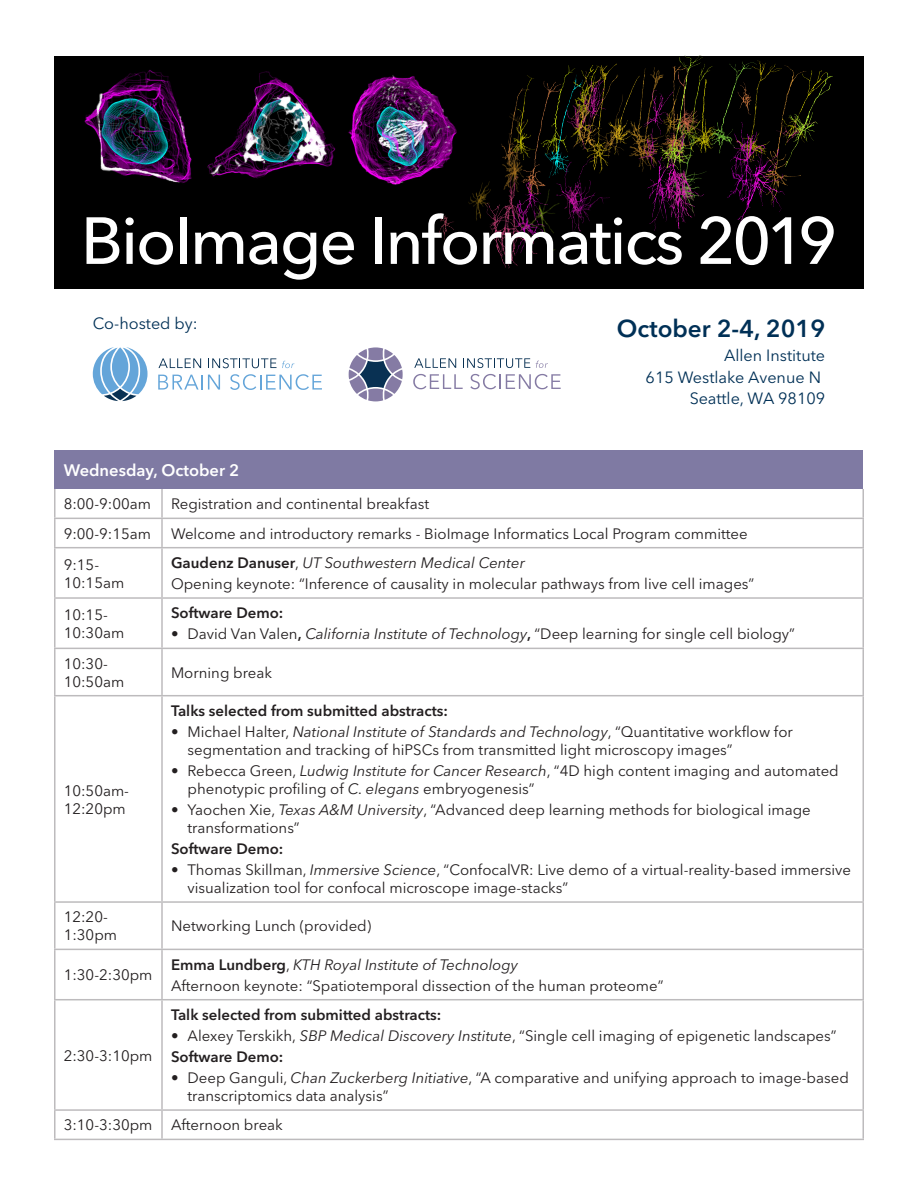
<style>
.page{position:relative;width:918px;height:1188px;background:#fff}
.page>*{position:absolute;margin:0;border:0;box-sizing:border-box;transform-origin:0 0}
.t1{font:500 65.85px "Avenir Next LT Pro";letter-spacing:-.03em;color:#fff}
.t2{font:600 24.3px "Avenir Next LT Pro";color:#003056}
.Paragraph_Style_1{font:600 16.5px "Avenir Next LT Pro";color:#fff}
.t3{font:16.2px/21.6px "Avenir Next LT Pro";color:#003056;text-align:right}
.talk_title{font:15px/18px "Avenir Next LT Pro";color:#231f20}
.Paragraph_Style_1-2{font:15px/18px "Avenir Next LT Pro";color:#231f20}
.talk_title-2{font:600 15px "Avenir Next LT Pro";color:#231f20}
.talk_title-3{font:italic 15px "Avenir Next LT Pro";color:#231f20}
.s1{font-weight:600;font-style:normal}
.s2{font-style:normal}
.s3{font-weight:600}
.s4{font-style:italic}
</style>
<div class="page">
<div style="left:54px;top:56px;width:810px;height:233px;background:#000"></div>
<img style="left:207px;top:71px;width:129px;height:108px">
<img style="left:439px;top:55px;width:394px;height:214px">
<img style="left:348px;top:68px;width:115px;height:124px">
<img style="left:84px;top:70px;width:108px;height:113px">
<svg style="left:93px;top:347px;width:55px;height:54px"></svg>
<svg style="left:159px;top:358px;width:42px;height:10px"></svg>
<svg style="left:208px;top:358px;width:86px;height:10px"></svg>
<svg style="left:158px;top:375px;width:62px;height:15px"></svg>
<svg style="left:230px;top:374px;width:92px;height:16px"></svg>
<svg style="left:349px;top:347px;width:54px;height:54px"></svg>
<svg style="left:414px;top:358px;width:42px;height:10px"></svg>
<svg style="left:463px;top:358px;width:67px;height:10px"></svg>
<svg style="left:536px;top:361px;width:12px;height:7px"></svg>
<svg style="left:413px;top:374px;width:50px;height:15px"></svg>
<svg style="left:470px;top:374px;width:91px;height:15px"></svg>
<div style="left:55px;top:450px;width:808px;height:39px;background:#7f7aa3"></div>
<hr style="left:54px;top:489px;width:2px;height:29px;background:#bdbbbd">
<hr style="left:161px;top:489px;width:2px;height:29px;background:#bdbbbd">
<hr style="left:862px;top:489px;width:2px;height:29px;background:#bdbbbd">
<hr style="left:54px;top:518px;width:108px;height:1px;background:#bdbbbd">
<hr style="left:54px;top:519px;width:2px;height:28px;background:#bdbbbd">
<hr style="left:162px;top:518px;width:702px;height:1px;background:#bdbbbd">
<hr style="left:161px;top:519px;width:2px;height:28px;background:#bdbbbd">
<hr style="left:862px;top:519px;width:2px;height:28px;background:#bdbbbd">
<hr style="left:54px;top:547px;width:108px;height:1px;background:#bdbbbd">
<hr style="left:54px;top:548px;width:2px;height:49px;background:#bdbbbd">
<hr style="left:162px;top:547px;width:702px;height:1px;background:#bdbbbd">
<hr style="left:161px;top:548px;width:2px;height:49px;background:#bdbbbd">
<hr style="left:862px;top:548px;width:2px;height:49px;background:#bdbbbd">
<hr style="left:54px;top:597px;width:108px;height:2px;background:#bdbbbd">
<hr style="left:54px;top:599px;width:2px;height:49px;background:#bdbbbd">
<hr style="left:162px;top:597px;width:702px;height:2px;background:#bdbbbd">
<hr style="left:161px;top:599px;width:2px;height:49px;background:#bdbbbd">
<hr style="left:862px;top:599px;width:2px;height:49px;background:#bdbbbd">
<hr style="left:54px;top:648px;width:108px;height:1px;background:#bdbbbd">
<hr style="left:54px;top:649px;width:2px;height:46px;background:#bdbbbd">
<hr style="left:162px;top:648px;width:702px;height:1px;background:#bdbbbd">
<hr style="left:161px;top:649px;width:2px;height:46px;background:#bdbbbd">
<hr style="left:862px;top:649px;width:2px;height:46px;background:#bdbbbd">
<hr style="left:54px;top:695px;width:108px;height:1px;background:#bdbbbd">
<hr style="left:54px;top:696px;width:2px;height:205px;background:#bdbbbd">
<hr style="left:162px;top:695px;width:702px;height:1px;background:#bdbbbd">
<hr style="left:161px;top:696px;width:2px;height:205px;background:#bdbbbd">
<hr style="left:862px;top:696px;width:2px;height:205px;background:#bdbbbd">
<hr style="left:54px;top:901px;width:108px;height:2px;background:#bdbbbd">
<hr style="left:54px;top:903px;width:2px;height:46px;background:#bdbbbd">
<hr style="left:162px;top:901px;width:702px;height:2px;background:#bdbbbd">
<hr style="left:161px;top:903px;width:2px;height:46px;background:#bdbbbd">
<hr style="left:862px;top:903px;width:2px;height:46px;background:#bdbbbd">
<hr style="left:54px;top:949px;width:108px;height:1px;background:#bdbbbd">
<hr style="left:54px;top:950px;width:2px;height:49px;background:#bdbbbd">
<hr style="left:162px;top:949px;width:702px;height:1px;background:#bdbbbd">
<hr style="left:161px;top:950px;width:2px;height:49px;background:#bdbbbd">
<hr style="left:862px;top:950px;width:2px;height:49px;background:#bdbbbd">
<hr style="left:54px;top:999px;width:108px;height:1px;background:#bdbbbd">
<hr style="left:54px;top:1000px;width:2px;height:109px;background:#bdbbbd">
<hr style="left:162px;top:999px;width:702px;height:1px;background:#bdbbbd">
<hr style="left:161px;top:1000px;width:2px;height:109px;background:#bdbbbd">
<hr style="left:862px;top:1000px;width:2px;height:109px;background:#bdbbbd">
<hr style="left:54px;top:1109px;width:108px;height:2px;background:#bdbbbd">
<hr style="left:54px;top:1111px;width:2px;height:28px;background:#bdbbbd">
<hr style="left:162px;top:1109px;width:702px;height:2px;background:#bdbbbd">
<hr style="left:161px;top:1111px;width:2px;height:28px;background:#bdbbbd">
<hr style="left:862px;top:1111px;width:2px;height:28px;background:#bdbbbd">
<hr style="left:54px;top:1139px;width:108px;height:1px;background:#bdbbbd">
<hr style="left:162px;top:1139px;width:702px;height:1px;background:#bdbbbd">
<p class="t1" style="left:81px;top:201px;width:758px">BioImage Informatics 2019</p>
<p class="t2" style="left:617px;top:313px;width:210px">October 2-4, 2019</p>
<p class="t3" style="left:646px;top:345px;width:181px">Allen Institute<br>615 Westlake Avenue N<br>Seattle, WA 98109</p>
<p class="t3" style="left:93px;top:312px;width:106px">Co-hosted by:</p>
<p class="Paragraph_Style_1" style="left:64px;top:460px;width:177px">Wednesday, October 2</p>
<p class="Paragraph_Style_1-2" style="left:64px;top:495px;width:89px">8:00-9:00am</p>
<p class="Paragraph_Style_1-2" style="left:171px;top:495px;width:260px">Registration and continental breakfast</p>
<p class="Paragraph_Style_1-2" style="left:64px;top:524px;width:89px">9:00-9:15am</p>
<p class="Paragraph_Style_1-2" style="left:171px;top:524px;width:578px">Welcome and introductory remarks - BioImage Informatics Local Program committee</p>
<p class="Paragraph_Style_1-2" style="left:64px;top:555px;width:62px">9:15-<br>10:15am</p>
<p class="talk_title-3" style="left:171px;top:554px;width:355px"><span class="s1">Gaudenz Danuser</span><span class="s2">,</span> UT Southwestern Medical Center</p>
<p class="talk_title" style="left:171px;top:575px;width:585px">Opening keynote: “Inference of causality in molecular pathways from live cell images”</p>
<p class="Paragraph_Style_1-2" style="left:64px;top:606px;width:62px">10:15-<br>10:30am</p>
<p class="talk_title-2" style="left:171px;top:604px;width:114px">Software Demo:</p>
<p class="talk_title" style="left:171px;top:625px;width:626px">• David Van Valen<span class="s3">,</span> <span class="s4">California Institute of Technology</span><span class="s3">,</span> “Deep learning for single cell biology”</p>
<p class="Paragraph_Style_1-2" style="left:64px;top:654px;width:62px">10:30-<br>10:50am</p>
<p class="talk_title" style="left:171px;top:663px;width:103px">Morning break</p>
<p class="Paragraph_Style_1-2" style="left:64px;top:781px;width:67px">10:50am-<br>12:20pm</p>
<p class="talk_title-2" style="left:171px;top:702px;width:279px">Talks selected from submitted abstracts:</p>
<p class="talk_title" style="left:188px;top:723px;width:607px;text-indent:-16px">• Michael Halter, <span class="s4">National Institute of Standards and Technology</span>, “Quantitative workflow for segmentation and tracking of hiPSCs from transmitted light microscopy images”</p>
<p class="talk_title" style="left:188px;top:762px;width:653px;text-indent:-16px">• Rebecca Green, <span class="s4">Ludwig Institute for Cancer Research</span>, “4D high content imaging and automated phenotypic profiling of <span class="s4">C. elegans</span> embryogenesis”</p>
<p class="talk_title" style="left:188px;top:801px;width:625px;text-indent:-16px">• Yaochen Xie, <span class="s4">Texas A&amp;M University</span>, “Advanced deep learning methods for biological image transformations”</p>
<p class="talk_title-2" style="left:171px;top:840px;width:114px">Software Demo:</p>
<p class="talk_title" style="left:188px;top:861px;width:665px;text-indent:-16px">• Thomas Skillman, <span class="s4">Immersive Science</span>, “ConfocalVR: Live demo of a virtual-reality-based immersive visualization tool for confocal microscope image-stacks”</p>
<p class="Paragraph_Style_1-2" style="left:64px;top:908px;width:55px">12:20-<br>1:30pm</p>
<p class="Paragraph_Style_1-2" style="left:171px;top:917px;width:202px">Networking Lunch (provided)</p>
<p class="Paragraph_Style_1-2" style="left:64px;top:966px;width:90px">1:30-2:30pm</p>
<p class="talk_title-3" style="left:171px;top:956px;width:349px"><span class="s1">Emma Lundberg</span><span class="s2">,</span> KTH Royal Institute of Technology</p>
<p class="talk_title" style="left:171px;top:977px;width:494px">Afternoon keynote: “Spatiotemporal dissection of the human proteome”</p>
<p class="Paragraph_Style_1-2" style="left:64px;top:1046px;width:90px">2:30-3:10pm</p>
<p class="talk_title-2" style="left:171px;top:1006px;width:272px">Talk selected from submitted abstracts:</p>
<p class="talk_title" style="left:171px;top:1027px;width:667px">• Alexey Terskikh, <span class="s4">SBP Medical Discovery Institute</span>, “Single cell imaging of epigenetic landscapes”</p>
<p class="talk_title-2" style="left:171px;top:1048px;width:114px">Software Demo:</p>
<p class="talk_title" style="left:188px;top:1069px;width:663px;text-indent:-16px">• Deep Ganguli, <span class="s4">Chan Zuckerberg Initiative</span>, “A comparative and unifying approach to image-based transcriptomics data analysis”</p>
<p class="Paragraph_Style_1-2" style="left:64px;top:1116px;width:90px">3:10-3:30pm</p>
<p class="Paragraph_Style_1-2" style="left:171px;top:1116px;width:113px">Afternoon break</p>
</div>
